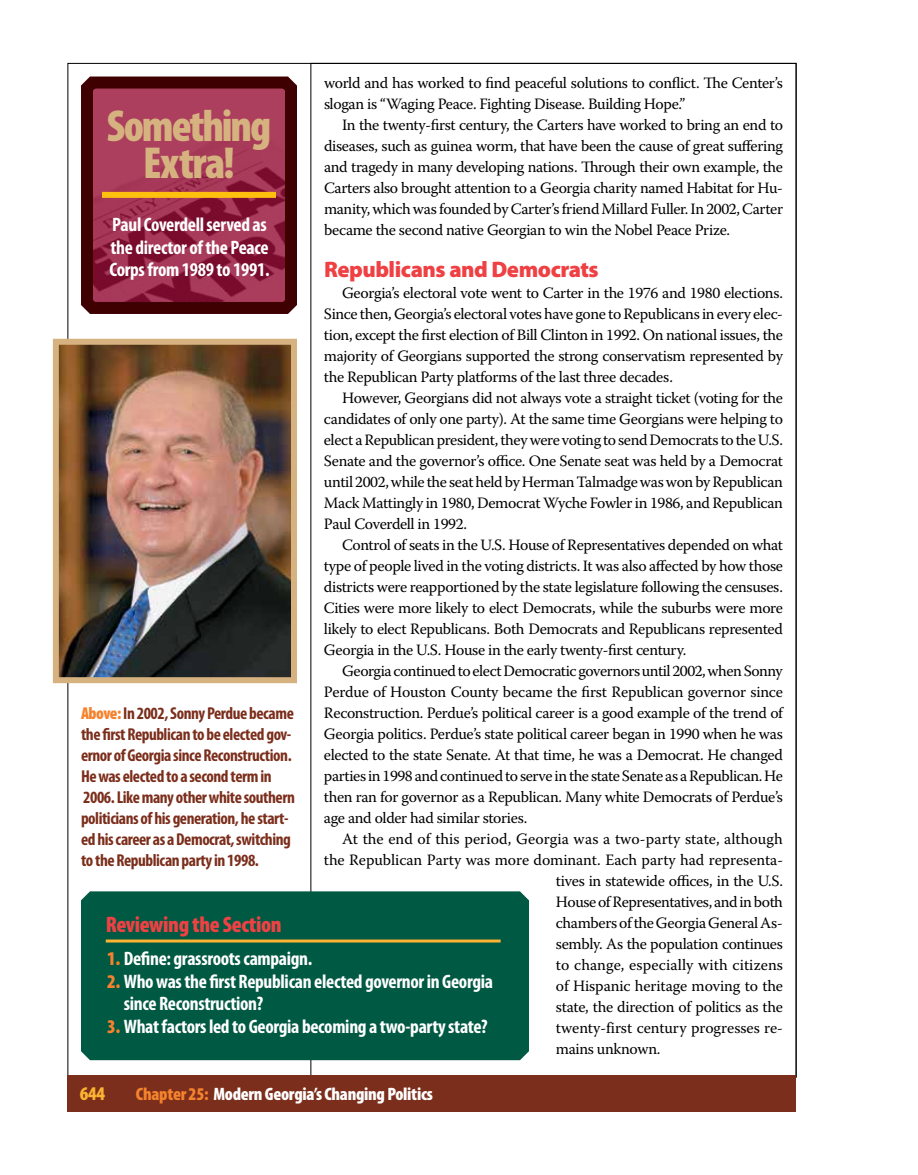
<style>
.page{position:relative;width:918px;height:1175px;background:#fff}
.page>*{position:absolute;margin:0;border:0;box-sizing:border-box;transform-origin:0 0}
.t1{font:900 condensed 45px/37.5px "Myriad Pro";letter-spacing:-.045em;color:#d5b280;text-align:center}
.t2{font:900 22.5px "Myriad Pro";letter-spacing:-.02em;color:#ef4144}
.t3{font:900 condensed 22.5px "Myriad Pro";letter-spacing:-.015em;color:#ef4144}
.t4{font:700 condensed 19.5px/22.5px "Myriad Pro";letter-spacing:-.015em;color:#fff}
.t5{font:900 condensed 19.5px "Myriad Pro";color:#fcb333}
.t6{font:900 condensed 18px "Myriad Pro";letter-spacing:-.015em;color:#fff}
.t7{font:700 condensed 17.25px/21px "Myriad Pro";letter-spacing:-.025em;color:#7b2e1b}
.t8{font:15.75px/21px "Warnock Pro";letter-spacing:-.025em;color:#000;text-align:justify}
.t9{font:15.75px "Warnock Pro";letter-spacing:-.005em;color:#000}
.t10{font:15.75px "Warnock Pro";color:#000}
.t11{font:15.75px "Warnock Pro";letter-spacing:.005em;color:#000}
.s1{font-weight:900;color:#f5822d}
.s2{color:#f5822d}
</style>
<div class="page">
<img style="left:60px;top:346px;width:230px;height:330px">
<div style="left:53px;top:339px;width:244px;height:344px;border:6px solid #d5b280"></div>
<div style="left:68px;top:1076px;width:728px;height:36px;background:#7b2e1b"></div>
<svg style="left:81px;top:880px;width:448px;height:186px;background:#196954"></svg>
<hr style="left:106px;top:939px;width:395px;height:3px;background:#fcb333">
<svg style="left:81px;top:76px;width:216px;height:238px;background:#8b2741"></svg>
<div style="left:102px;top:192px;width:174px;height:6px;background:#fec00f"></div>
<p class="t8" style="left:324px;top:72px;width:460px">world and has worked to find peaceful solutions to conflict. The Center’s slogan is “Waging Peace. Fighting Disease. Building Hope.”</p>
<p class="t8" style="left:324px;top:114px;width:461px;text-indent:18px">In the twenty-first century, the Carters have worked to bring an end to diseases, such as guinea worm, that have been the cause of great suffering and tragedy in many developing nations. Through their own example, the Carters also brought attention to a Georgia charity named Habitat for Hu&shy;manity, which was founded by Carter’s friend Millard Fuller. In 2002, Carter became the second native Georgian to win the Nobel Peace Prize.</p>
<h2 class="t2" style="left:324px;top:254px;width:276px">Republicans and Democrats</h2>
<p class="t8" style="left:324px;top:282px;width:461px;text-indent:18px">Georgia’s electoral vote went to Carter in the 1976 and 1980 elections.<br>Since then, Georgia’s electoral votes have gone to Republicans in every elec&shy;tion, except the first election of Bill Clinton in 1992. On national issues, the majority of Georgians supported the strong conservatism represented by the Republican Party platforms of the last three decades.</p>
<p class="t8" style="left:324px;top:387px;width:461px;text-indent:18px">However, Georgians did not always vote a straight ticket (voting for the candidates of only one party). At the same time Georgians were helping to elect a Republican president, they were voting to send Democrats to the U.S.<br>Senate and the governor’s office. One Senate seat was held by a Democrat until 2002, while the seat held by Herman Talmadge was won by Republican Mack Mattingly in 1980, Democrat Wyche Fowler in 1986, and Republican Paul Coverdell in 1992.</p>
<p class="t8" style="left:324px;top:534px;width:461px;text-indent:18px">Control of seats in the U.S. House of Representatives depended on what type of people lived in the voting districts. It was also affected by how those districts were reapportioned by the state legislature following the censuses.<br>Cities were more likely to elect Democrats, while the suburbs were more likely to elect Republicans. Both Democrats and Republicans represented Georgia in the U.S. House in the early twenty-first century.</p>
<p class="t8" style="left:324px;top:660px;width:461px;text-indent:18px">Georgia continued to elect Democratic governors until 2002, when Sonny Perdue of Houston County became the first Republican governor since Reconstruction. Perdue’s political career is a good example of the trend of Georgia politics. Perdue’s state political career began in 1990 when he was elected to the state Senate. At that time, he was a Democrat. He changed parties in 1998 and continued to serve in the state Senate as a Republican. He then ran for governor as a Republican. Many white Democrats of Perdue’s age and older had similar stories.</p>
<p class="t10" style="left:342px;top:829px;width:442px">At the end of this period, Georgia was a two-party state, although</p>
<p class="t9" style="left:324px;top:850px;width:461px">the Republican Party was more dominant. Each party had representa-</p>
<p class="t8" style="left:556px;top:870px;width:229px">tives in statewide offices, in the U.S.</p>
<p class="t8" style="left:556px;top:891px;width:229px">House of Representatives, and in both</p>
<p class="t8" style="left:556px;top:912px;width:229px">chambers of the Georgia General As-</p>
<p class="t8" style="left:556px;top:933px;width:228px">sembly. As the population continues</p>
<p class="t11" style="left:556px;top:955px;width:229px">to change, especially with citizens</p>
<p class="t8" style="left:556px;top:975px;width:229px">of Hispanic heritage moving to the</p>
<p class="t8" style="left:556px;top:996px;width:228px">state, the direction of politics as the</p>
<p class="t9" style="left:556px;top:1018px;width:229px">twenty-first century progresses re-</p>
<p class="t8" style="left:556px;top:1038px;width:106px">mains unknown.</p>
<h1 class="t1" style="left:107px;top:106px;width:166px">Something<br>Extra!</h1>
<p class="t4" style="left:109px;top:213px;width:162px">Paul Coverdell served as the director of the Peace<br>Corps from 1989 to 1991.</p>
<p class="t7" style="left:81px;top:702px;width:215px"><span class="s1">Above:</span> In 2002, Sonny Perdue became the first Republican to be elected gov&shy;ernor of Georgia since Reconstruction.<br>He was elected to a second term in 2006. Like many other white southern politicians of his generation, he start&shy;ed his career as a Democrat, switching to the Republican party in 1998.</p>
<h2 class="t3" style="left:106px;top:910px;width:178px">Reviewing the Section</h2>
<p class="t4" style="left:107px;top:946px;width:207px"><span class="s1">1.</span> Define: grassroots campaign.</p>
<p class="t4" style="left:124px;top:969px;width:371px;text-indent:-16px"><span class="s1">2.</span> Who was the first Republican elected governor in Georgia since Reconstruction?</p>
<p class="t4" style="left:107px;top:1014px;width:382px"><span class="s1">3.</span> What factors led to Georgia becoming a two-party state?</p>
<p class="t5" style="left:80px;top:1080px;width:27px">644</p>
<p class="t6" style="left:136px;top:1082px;width:298px"><span class="s2">Chapter 25:</span> Modern Georgia’s Changing Politics</p>
</div>
